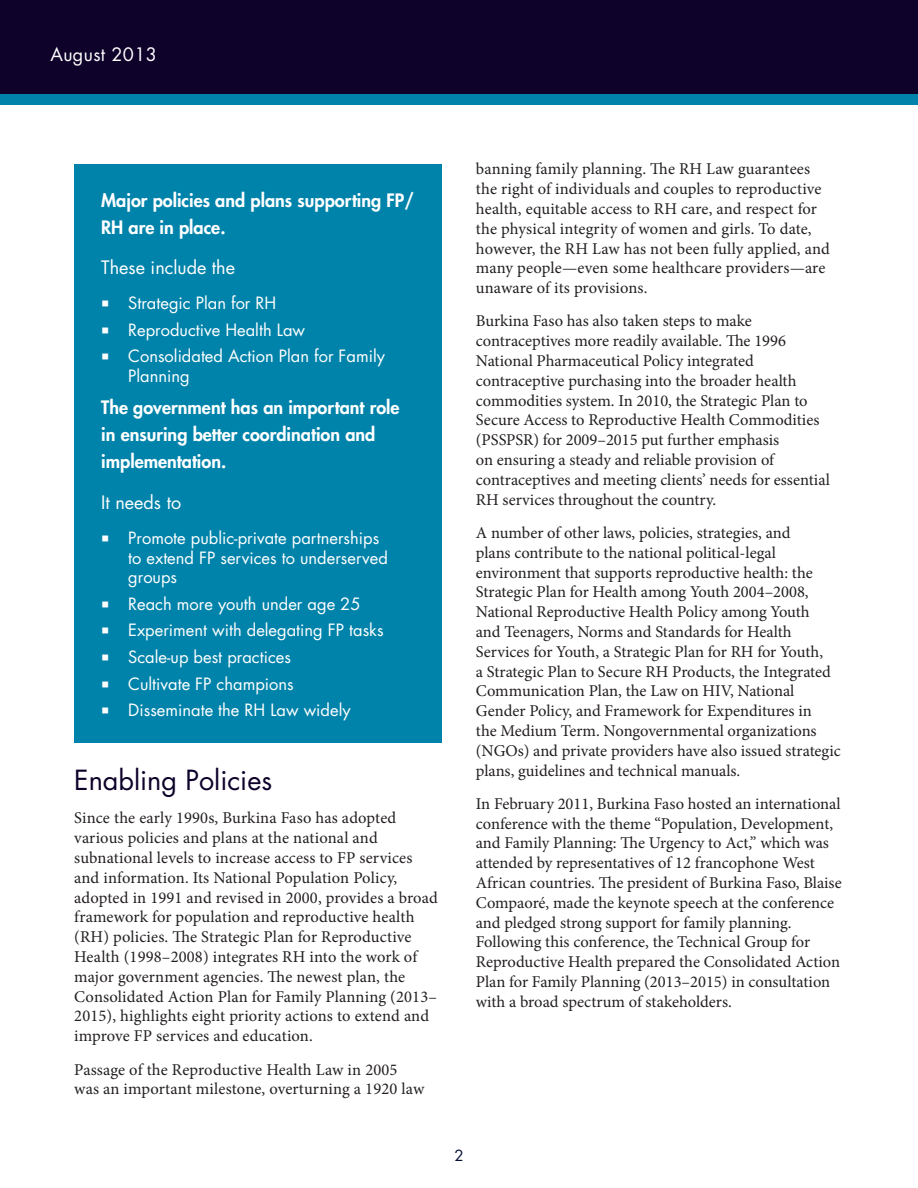
<style>
.page{position:relative;width:918px;height:1188px;background:#fff}
.page>*{position:absolute;margin:0;border:0;box-sizing:border-box;transform-origin:0 0}
.Heading_1{font:27px "Futura Std";color:#0e022b}
.Callout_Box{font:800 18px/27px "Futura Std";color:#fff}
.Callout_Box-2{font:18px "Futura Std";color:#fff}
.Callout_Box-3{font:18px "Futura Std";letter-spacing:.02em;color:#fff}
.Body{font:16.5px/19.8px "Minion Pro";color:#231f20}
.t1{font:16.5px/19.8px "Futura Std";color:#fff}
.Callout_Box-4{font:15px "Futura Std";color:#041135}
</style>
<div class="page">
<div style="left:0;top:0;width:918px;height:94px;background:#0e022b"></div>
<div style="left:0;top:94px;width:918px;height:11px;background:#0083aa"></div>
<div style="left:74px;top:164px;width:368px;height:578px;background:#0083aa"></div>
<p class="Callout_Box-3" style="left:50px;top:43px;width:108px">August 2013</p>
<p class="Callout_Box" style="left:101px;top:187px;width:314px">Major policies and plans supporting FP/<br>RH are in place.</p>
<p class="Callout_Box-2" style="left:101px;top:256px;width:135px">These include the</p>
<p class="t1" style="left:128px;top:293px;width:150px">Strategic Plan for RH</p>
<p class="t1" style="left:128px;top:320px;width:178px">Reproductive Health Law</p>
<p class="t1" style="left:128px;top:347px;width:258px">Consolidated Action Plan for Family<br>Planning</p>
<p class="Callout_Box" style="left:101px;top:394px;width:300px">The government has an important role in ensuring better coordination and implementation.</p>
<p class="Callout_Box-2" style="left:101px;top:491px;width:81px">It needs to</p>
<p class="t1" style="left:128px;top:528px;width:261px">Promote public-private partnerships to extend FP services to underserved groups</p>
<p class="t1" style="left:128px;top:594px;width:234px">Reach more youth under age 25</p>
<p class="t1" style="left:128px;top:621px;width:257px">Experiment with delegating FP tasks</p>
<p class="t1" style="left:128px;top:647px;width:164px">Scale-up best practices</p>
<p class="t1" style="left:128px;top:674px;width:167px">Cultivate FP champions</p>
<p class="t1" style="left:128px;top:700px;width:224px">Disseminate the RH Law widely</p>
<p class="Heading_1" style="left:74px;top:763px;width:199px">Enabling Policies</p>
<p class="Body" style="left:74px;top:808px;width:365px">Since the early 1990s, Burkina Faso has adopted various policies and plans at the national and subnational levels to increase access to FP services and information. Its National Population Policy, adopted in 1991 and revised in 2000, provides a broad framework for population and reproductive health (RH) policies. The Strategic Plan for Reproductive Health (1998–2008) integrates RH into the work of major government agencies. The newest plan, the Consolidated Action Plan for Family Planning (2013– 2015), highlights eight priority actions to extend and improve FP services and education.</p>
<p class="Body" style="left:74px;top:1059px;width:352px">Passage of the Reproductive Health Law in 2005 was an important milestone, overturning a 1920 law</p>
<p class="Body" style="left:476px;top:159px;width:356px">banning family planning. The RH Law guarantees the right of individuals and couples to reproductive health, equitable access to RH care, and respect for the physical integrity of women and girls. To date, however, the RH Law has not been fully applied, and many people—even some healthcare providers—are unaware of its provisions.</p>
<p class="Body" style="left:476px;top:311px;width:356px">Burkina Faso has also taken steps to make contraceptives more readily available. The 1996<br>National Pharmaceutical Policy integrated contraceptive purchasing into the broader health commodities system. In 2010, the Strategic Plan to Secure Access to Reproductive Health Commodities (PSSPSR) for 2009–2015 put further emphasis<br>on ensuring a steady and reliable provision of contraceptives and meeting clients’ needs for essential RH services throughout the country.</p>
<p class="Body" style="left:476px;top:523px;width:366px">A number of other laws, policies, strategies, and<br>plans contribute to the national political-legal environment that supports reproductive health: the Strategic Plan for Health among Youth 2004–2008, National Reproductive Health Policy among Youth<br>and Teenagers, Norms and Standards for Health Services for Youth, a Strategic Plan for RH for Youth,<br>a Strategic Plan to Secure RH Products, the Integrated Communication Plan, the Law on HIV, National Gender Policy, and Framework for Expenditures in<br>the Medium Term. Nongovernmental organizations (NGOs) and private providers have also issued strategic plans, guidelines and technical manuals.</p>
<p class="Body" style="left:476px;top:794px;width:367px">In February 2011, Burkina Faso hosted an international conference with the theme “Population, Development, and Family Planning: The Urgency to Act,” which was attended by representatives of 12 francophone West African countries. The president of Burkina Faso, Blaise Compaoré, made the keynote speech at the conference and pledged strong support for family planning.<br>Following this conference, the Technical Group for Reproductive Health prepared the Consolidated Action Plan for Family Planning (2013–2015) in consultation with a broad spectrum of stakeholders.</p>
<p class="Callout_Box-4" style="left:454px;top:1146px;width:11px">2</p>
</div>
